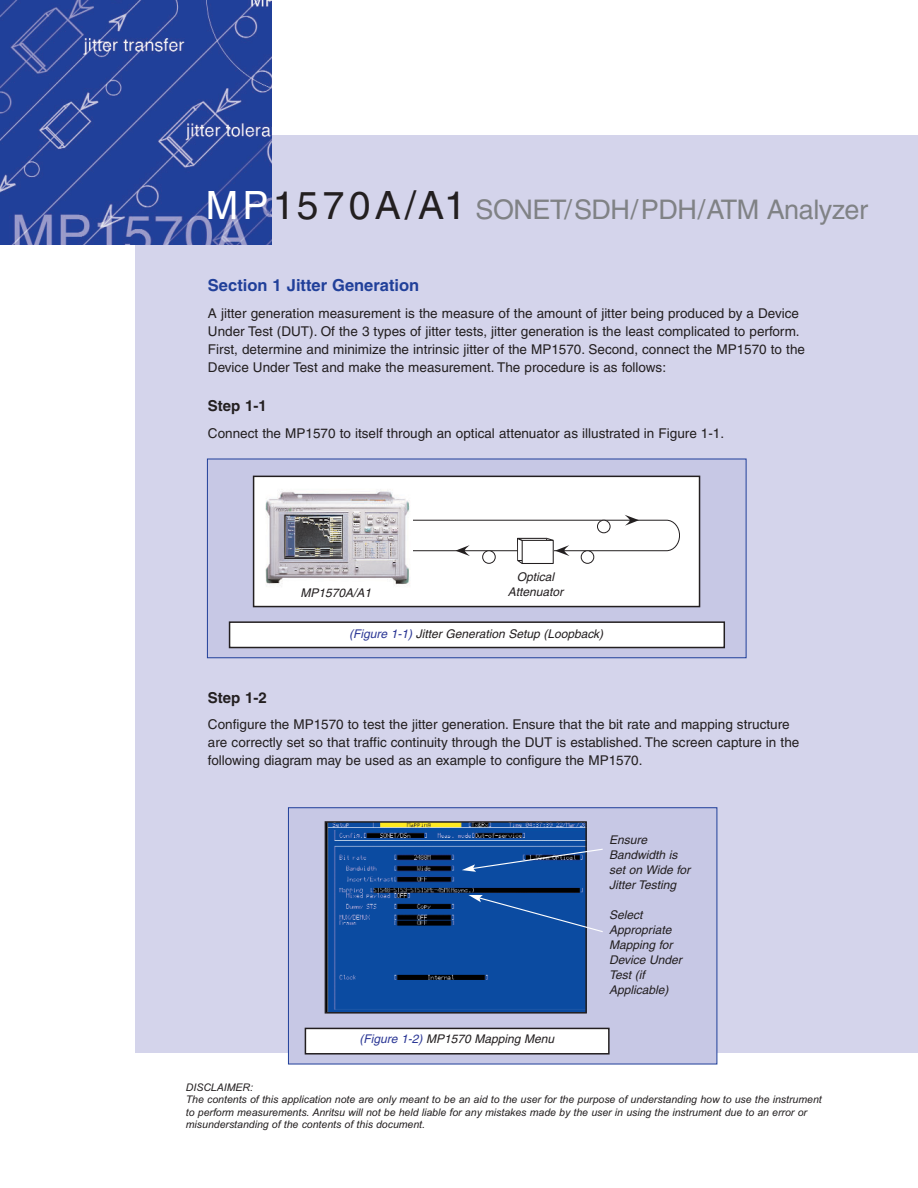
<style>
.page{position:relative;width:918px;height:1188px;background:#fff}
.page>*{position:absolute;margin:0;border:0;box-sizing:border-box;transform-origin:0 0}
.t1{font:27px "Helvetica";letter-spacing:-.015em;color:#808285}
.t2{font:700 16.5px "Helvetica";color:#21409a}
.t3{font:700 15px "Helvetica";color:#231f20}
.t4{font:13.5px/18px "Helvetica";color:#231f20}
.t5{font:italic 12px/15px "Helvetica";color:#231f20}
.t6{font:italic 10.5px/12.6px "Arial";color:#231f20}
.s1{font-size:39px;color:#fff}
.s2{font-size:39px;color:#231f20}
.s3{color:#2b3795}
</style>
<div class="page">
<div style="left:136px;top:135px;width:782px;height:918px;background:#d4d4eb"></div>
<img style="left:0;top:0;width:272px;height:245px">
<div style="left:207px;top:459px;width:539px;height:199px;background:#c7c8e5"></div>
<div style="left:207px;top:459px;width:539px;height:199px;border:1px solid #21409a"></div>
<div style="left:254px;top:476px;width:446px;height:131px;background:#fff"></div>
<svg style="left:413px;top:515px;width:267px;height:49px"></svg>
<div style="left:253px;top:476px;width:447px;height:131px;border:2px solid #231f20"></div>
<div style="left:230px;top:622px;width:494px;height:26px;background:#fff"></div>
<div style="left:229px;top:621px;width:496px;height:27px;border:2px solid #231f20"></div>
<img style="left:255px;top:483px;width:155px;height:107px">
<div style="left:288px;top:808px;width:429px;height:256px;background:#c7c8e5"></div>
<img style="left:328px;top:824px;width:256px;height:187px">
<div style="left:325px;top:821px;width:262px;height:193px;border:2px solid #231f20"></div>
<div style="left:305px;top:1028px;width:304px;height:26px;background:#fff"></div>
<div style="left:305px;top:1028px;width:305px;height:27px;border:2px solid #231f20"></div>
<svg style="left:462px;top:848px;width:141px;height:24px;background:#2f5fa4"></svg>
<svg style="left:468px;top:895px;width:135px;height:38px;background:#295faa"></svg>
<h1 class="t1" style="left:206px;top:200px;width:664px"><span class="s1">MP</span><span class="s2">1570A/A1</span> SONET/SDH/PDH/ATM Analyzer</h1>
<p class="t2" style="left:208px;top:279px;width:213px">Section 1 Jitter Generation</p>
<p class="t4" style="left:208px;top:305px;width:599px">A jitter generation measurement is the measure of the amount of jitter being produced by a Device Under Test (DUT). Of the 3 types of jitter tests, jitter generation is the least complicated to perform.<br>First, determine and minimize the intrinsic jitter of the MP1570. Second, connect the MP1570 to the Device Under Test and make the measurement. The procedure is as follows:</p>
<p class="t3" style="left:208px;top:401px;width:60px">Step 1-1</p>
<p class="t4" style="left:208px;top:426px;width:518px">Connect the MP1570 to itself through an optical attenuator as illustrated in Figure 1-1.</p>
<p class="t5" style="left:300px;top:587px;width:72px">MP1570A/A1</p>
<p class="t5" style="left:508px;top:570px;width:57px;text-align:center">Optical<br>Attenuator</p>
<p class="t5" style="left:349px;top:628px;width:256px"><span class="s3">(Figure 1-1)</span> Jitter Generation Setup (Loopback)</p>
<p class="t3" style="left:208px;top:692px;width:60px">Step 1-2</p>
<p class="t4" style="left:208px;top:717px;width:593px">Configure the MP1570 to test the jitter generation. Ensure that the bit rate and mapping structure are correctly set so that traffic continuity through the DUT is established. The screen capture in the following diagram may be used as an example to configure the MP1570.</p>
<p class="t5" style="left:360px;top:1032px;width:196px"><span class="s3">(Figure 1-2)</span> MP1570 Mapping Menu</p>
<p class="t5" style="left:609px;top:833px;width:82px">Ensure<br>Bandwidth is set on Wide for<br>Jitter Testing</p>
<p class="t5" style="left:609px;top:908px;width:74px">Select<br>Appropriate<br>Mapping for<br>Device Under<br>Test (if<br>Applicable)</p>
<p class="t6" style="left:186px;top:1081px;width:637px">DISCLAIMER:<br>The contents of this application note are only meant to be an aid to the user for the purpose of understanding how to use the instrument to perform measurements. Anritsu will not be held liable for any mistakes made by the user in using the instrument due to an error or misunderstanding of the contents of this document.</p>
</div>
